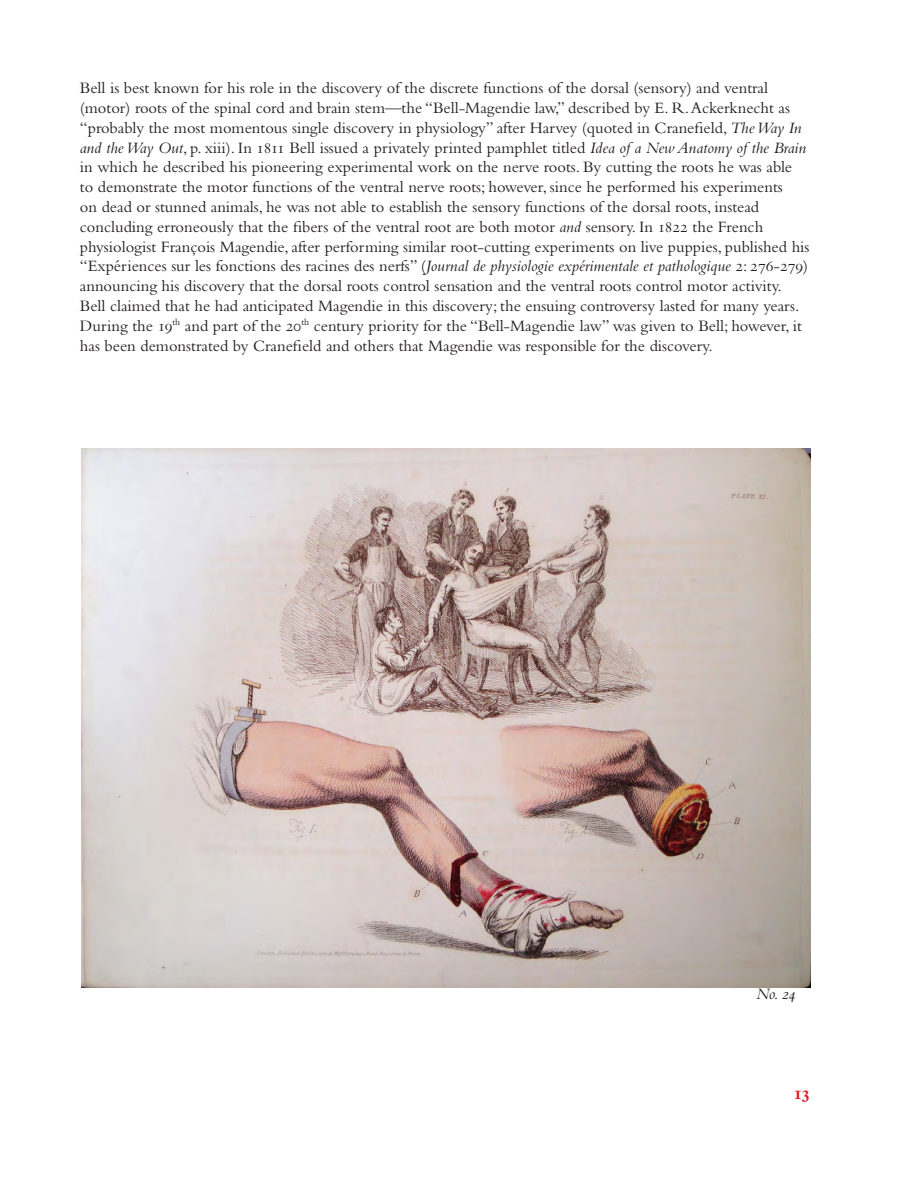
<style>
.page{position:relative;width:918px;height:1188px;background:#fff}
.page>*{position:absolute;margin:0;border:0;box-sizing:border-box;transform-origin:0 0}
.t1{font:700 18px "Bembo Std";color:#e51a23}
.following_paragraph{font:16.5px/19.8px "Bembo Std";color:#231f20}
.following_paragraph-2{font:italic 16.5px "Bembo Std";color:#231f20}
.s1{font-style:italic}
</style>
<div class="page">
<img style="left:81px;top:448px;width:729px;height:540px">
<p class="following_paragraph" style="left:80px;top:78px;width:731px">Bell is best known for his role in the discovery of the discrete functions of the dorsal (sensory) and ventral (motor) roots of the spinal cord and brain stem—the “Bell-Magendie law,” described by E. R. Ackerknecht as “probably the most momentous single discovery in physiology” after Harvey (quoted in Cranefield, <span class="s1">The Way In and the Way Out</span>, p. xiii). In 1811 Bell issued a privately printed pamphlet titled <span class="s1">Idea of a New Anatomy of the Brain </span>in which he described his pioneering experimental work on the nerve roots. By cutting the roots he was able to demonstrate the motor functions of the ventral nerve roots; however, since he performed his experiments<br>on dead or stunned animals, he was not able to establish the sensory functions of the dorsal roots, instead concluding erroneously that the fibers of the ventral root are both motor <span class="s1">and</span> sensory. In 1822 the French physiologist François Magendie, after performing similar root-cutting experiments on live puppies, published his “Expériences sur les fonctions des racines des nerfs” (<span class="s1">Journal de physiologie expérimentale et pathologique</span> 2: 276-279) announcing his discovery that the dorsal roots control sensation and the ventral roots control motor activity.<br>Bell claimed that he had anticipated Magendie in this discovery; the ensuing controversy lasted for many years.<br>During the 19<sup>th</sup> and part of the 20<sup>th</sup> century priority for the “Bell-Magendie law” was given to Bell; however, it has been demonstrated by Cranefield and others that Magendie was responsible for the discovery.</p>
<p class="following_paragraph-2" style="left:756px;top:984px;width:41px">No. 24</p>
<p class="t1" style="left:794px;top:1084px;width:18px">13</p>
</div>
